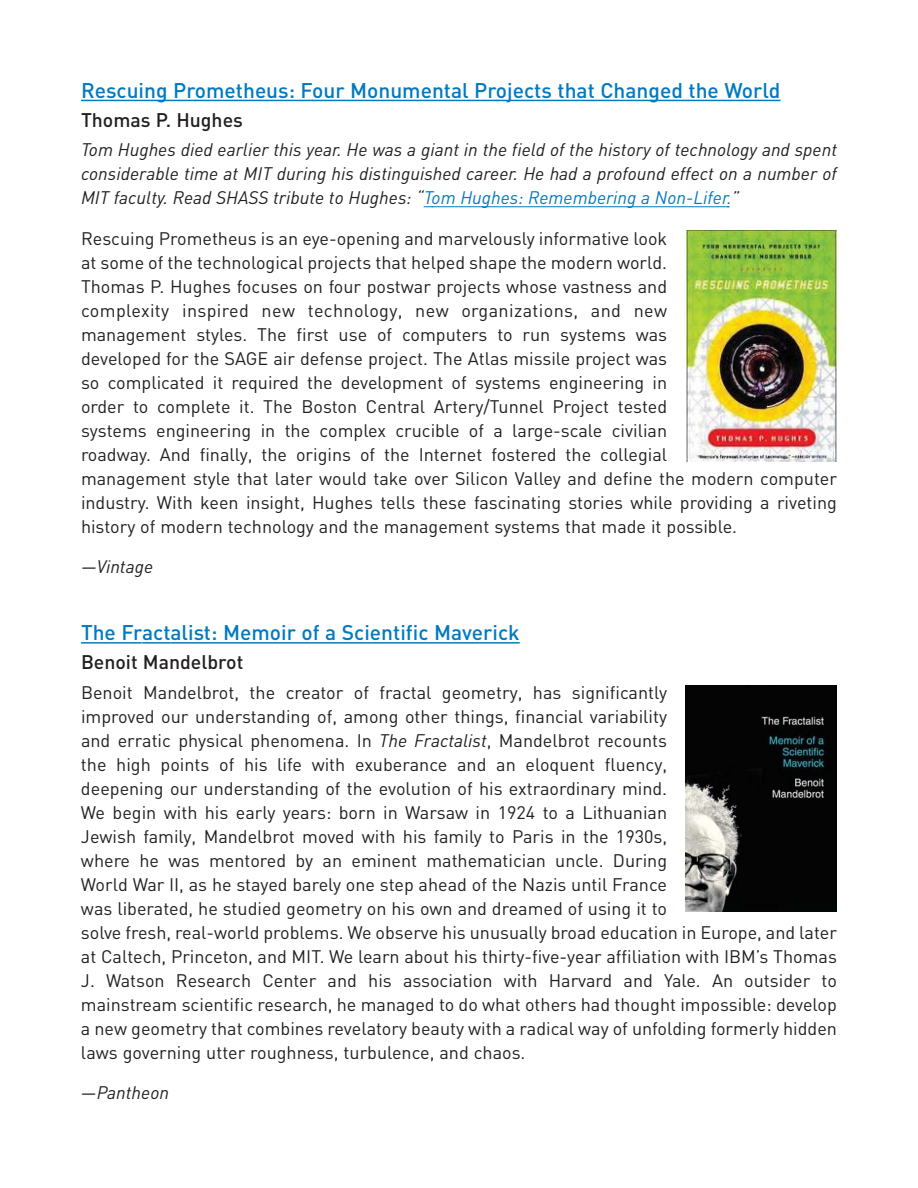
<style>
.page{position:relative;width:918px;height:1188px;background:#fff}
.page>*{position:absolute;margin:0;border:0;box-sizing:border-box;transform-origin:0 0}
.t1{font:500 21px "DIN";color:#0079c1}
.t2{font:500 19.5px "DIN";color:#231f20}
.t3{font:18px/24px "DIN";color:#231f20}
.t4{font:italic 18px/24px "DIN";color:#231f20;text-align:justify}
.s1{color:#0079c1}
.s2{font-style:italic}
</style>
<div class="page">
<hr style="left:81px;top:100px;width:115px;height:1px;background:#0079c1">
<hr style="left:195px;top:100px;width:118px;height:1px;background:#0079c1">
<hr style="left:312px;top:100px;width:139px;height:1px;background:#0079c1">
<hr style="left:451px;top:100px;width:46px;height:1px;background:#0079c1">
<hr style="left:496px;top:100px;width:247px;height:1px;background:#0079c1">
<hr style="left:742px;top:100px;width:39px;height:1px;background:#0079c1">
<hr style="left:432px;top:206px;width:281px;height:1px;background:#0079c1">
<svg style="left:713px;top:206px;width:17px;height:1px"></svg>
<hr style="left:81px;top:642px;width:53px;height:2px;background:#0079c1">
<svg style="left:133px;top:642px;width:9px;height:2px"></svg>
<hr style="left:142px;top:642px;width:29px;height:2px;background:#0079c1">
<hr style="left:171px;top:642px;width:33px;height:2px;background:#0079c1">
<hr style="left:204px;top:642px;width:268px;height:2px;background:#0079c1">
<hr style="left:472px;top:642px;width:48px;height:2px;background:#0079c1">
<img style="left:687px;top:231px;width:150px;height:230px">
<img style="left:685px;top:686px;width:152px;height:226px">
<p class="t1" style="left:81px;top:83px;width:701px">Rescuing Prometheus: Four Monumental Projects that Changed the World</p>
<p class="t2" style="left:81px;top:113px;width:163px">Thomas P. Hughes</p>
<p class="t4" style="left:81px;top:140px;width:758px">Tom Hughes died earlier this year. He was a giant in the field of the history of technology and spent considerable time at MIT during his distinguished career. He had a profound effect on a number of MIT faculty. Read SHASS tribute to Hughes: “<span class="s1">Tom Hughes: Remembering a Non-Lifer.</span>”</p>
<p class="t3" style="left:81px;top:228px;width:757px">Rescuing Prometheus is an eye-opening and marvelously informative look<br>at some of the technological projects that helped shape the modern world.<br>Thomas P. Hughes focuses on four postwar projects whose vastness and<br>complexity inspired new technology, new organizations, and new<br>management styles. The first use of computers to run systems was<br>developed for the SAGE air defense project. The Atlas missile project was<br>so complicated it required the development of systems engineering in<br>order to complete it. The Boston Central Artery/Tunnel Project tested<br>systems engineering in the complex crucible of a large-scale civilian<br>roadway. And finally, the origins of the Internet fostered the collegial<br>management style that later would take over Silicon Valley and define the modern computer industry. With keen insight, Hughes tells these fascinating stories while providing a riveting history of modern technology and the management systems that made it possible.</p>
<p class="t4" style="left:81px;top:556px;width:74px">—Vintage</p>
<p class="t1" style="left:81px;top:625px;width:440px">The Fractalist: Memoir of a Scientific Maverick</p>
<p class="t2" style="left:81px;top:655px;width:164px">Benoit Mandelbrot</p>
<p class="t3" style="left:81px;top:682px;width:758px">Benoit Mandelbrot, the creator of fractal geometry, has significantly<br>improved our understanding of, among other things, financial variability<br>and erratic physical phenomena. In <span class="s2">The Fractalist</span>, Mandelbrot recounts<br>the high points of his life with exuberance and an eloquent fluency,<br>deepening our understanding of the evolution of his extraordinary mind.<br>We begin with his early years: born in Warsaw in 1924 to a Lithuanian<br>Jewish family, Mandelbrot moved with his family to Paris in the 1930s,<br>where he was mentored by an eminent mathematician uncle. During<br>World War II, as he stayed barely one step ahead of the Nazis until France<br>was liberated, he studied geometry on his own and dreamed of using it to<br>solve fresh, real-world problems. We observe his unusually broad education in Europe, and later at Caltech, Princeton, and MIT. We learn about his thirty-five-year affiliation with IBM’s Thomas J. Watson Research Center and his association with Harvard and Yale. An outsider to mainstream scientific research, he managed to do what others had thought impossible: develop a new geometry that combines revelatory beauty with a radical way of unfolding formerly hidden laws governing utter roughness, turbulence, and chaos.</p>
<p class="t4" style="left:81px;top:1083px;width:90px">—Pantheon</p>
</div>
